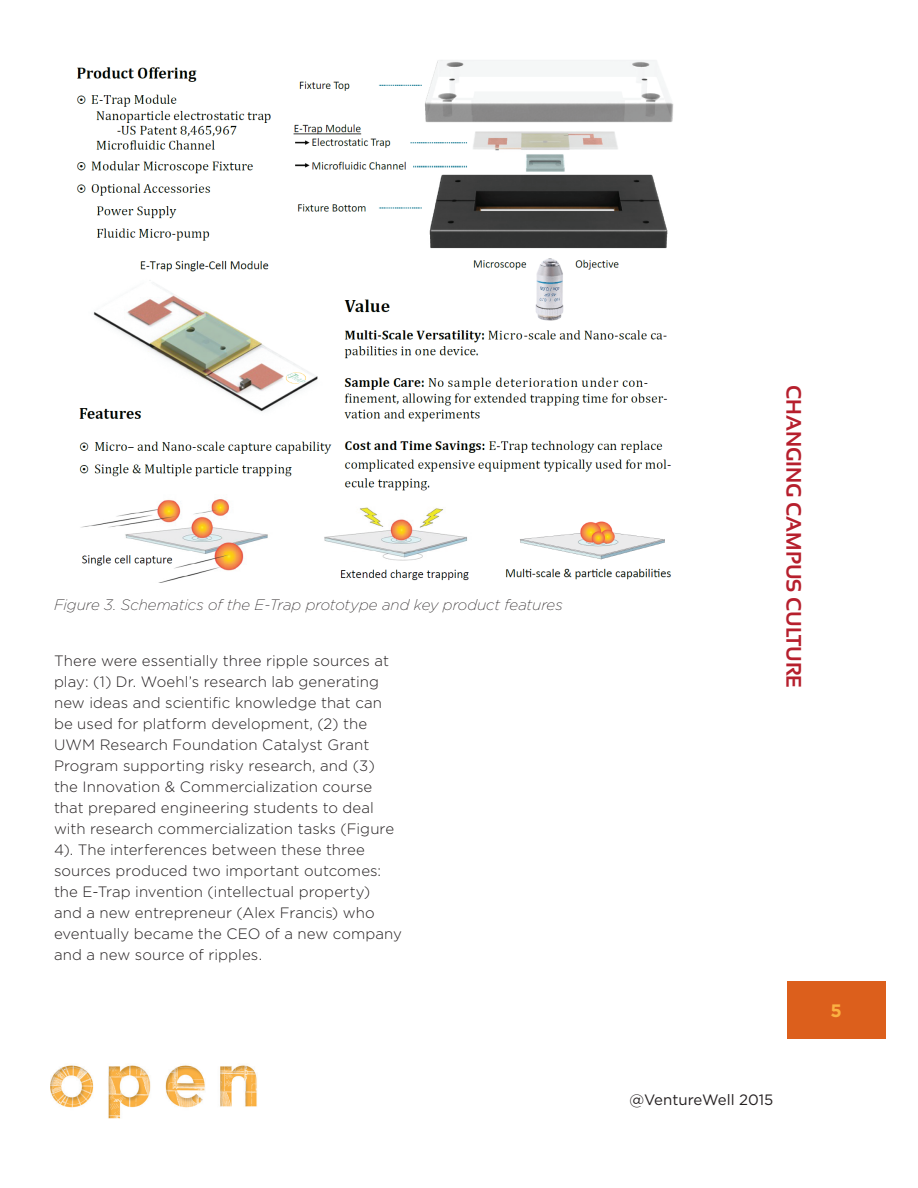
<style>
.page{position:relative;width:918px;height:1188px;background:#fff}
.page>*{position:absolute;margin:0;border:0;box-sizing:border-box;transform-origin:0 0}
.t1{font:700 21px "Sansation";color:#b61f2d}
.t2{font:700 18px "Gotham";color:#fbb142}
.t3{font:300 15px/21px "Gotham";letter-spacing:.005em;color:#231f20}
.t4{font:italic 200 15px "Gotham";letter-spacing:-.005em;color:#231f20}
.t5{font:15px "Gotham";color:#231f20}
</style>
<div class="page">
<div style="left:787px;top:981px;width:99px;height:58px;background:#dc5f1c"></div>
<img style="left:50px;top:1065px;width:207px;height:54px">
<img style="left:76px;top:60px;width:598px;height:522px">
<p class="t4" style="left:54px;top:596px;width:510px">Figure 3. Schematics of the E-Trap prototype and key product features</p>
<p class="t3" style="left:54px;top:650px;width:350px">There were essentially three ripple sources at play: (1) Dr. Woehl’s research lab generating new ideas and scientific knowledge that can be used for platform development, (2) the UWM Research Foundation Catalyst Grant Program supporting risky research, and (3) the Innovation &amp; Commercialization course that prepared engineering students to deal with research commercialization tasks (Figure 4). The interferences between these three sources produced two important outcomes: the E-Trap invention (intellectual property) and a new entrepreneur (Alex Francis) who eventually became the CEO of a new company and a new source of ripples.</p>
<h1 class="t1" style="left:806px;top:385px;width:305px;rotate:90deg">CHANGING CAMPUS CULTURE</h1>
<p class="t5" style="left:629px;top:1091px;width:146px">@VentureWell 2015</p>
<p class="t2" style="left:830px;top:999px;width:13px">5</p>
</div>
